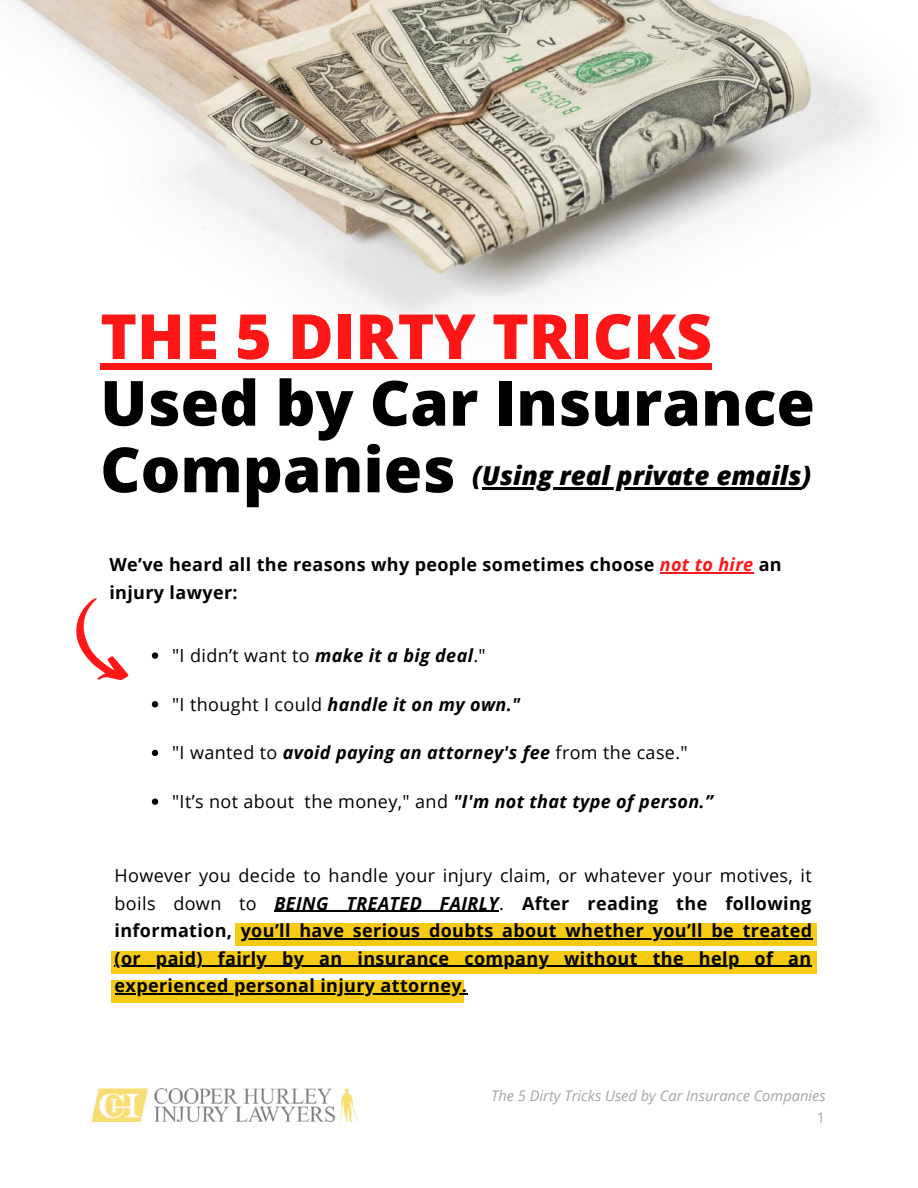
<style>
.page{position:relative;width:918px;height:1188px;background:#fff}
.page>*{position:absolute;margin:0;border:0;box-sizing:border-box;transform-origin:0 0}
.t1{font:800 62.4px/66.6px "Open Sans";color:#000}
.t2{font:800 62.4px "Open Sans";color:#ff1616}
.t3{font:italic 800 26.1px "Open Sans";color:#000}
.t4{font:700 18px/27.5px "Open Sans";letter-spacing:.02em;color:#000;text-align:justify}
.t5{font:18px "Open Sans";letter-spacing:.02em;color:#000}
.t6{font:italic 700 18px "Open Sans";letter-spacing:.02em;color:#000}
.t7{font:italic 14.7px "Open Sans";color:#a6a6a6}
.t8{font:14.7px "Open Sans";color:#a6a6a6}
.s1{font-style:italic;color:#ff1616}
.s2{font-weight:700;font-style:italic}
.s3{font-weight:400;font-style:normal}
.s4{font-weight:400}
.s5{font-style:italic}
</style>
<div class="page">
<img style="left:16px;top:0;width:859px;height:316px">
<img style="left:92px;top:1089px;width:266px;height:32px">
<svg style="left:76px;top:598px;width:53px;height:82px"></svg>
<div style="left:235px;top:923px;width:581px;height:23px;background:#f7ca14"></div>
<div style="left:111px;top:951px;width:705px;height:23px;background:#f7ca14"></div>
<div style="left:111px;top:980px;width:353px;height:23px;background:#f7ca14"></div>
<hr style="left:274px;top:911px;width:225px;height:1px;background:#000">
<hr style="left:241px;top:938px;width:571px;height:1px;background:#000">
<hr style="left:115px;top:966px;width:697px;height:1px;background:#000">
<hr style="left:115px;top:993px;width:352px;height:2px;background:#000">
<div style="left:100px;top:363px;width:612px;height:6px;background:#ff1616"></div>
<svg style="left:152px;top:652px;width:6px;height:7px"></svg>
<svg style="left:152px;top:701px;width:6px;height:6px"></svg>
<svg style="left:152px;top:750px;width:6px;height:6px"></svg>
<svg style="left:152px;top:798px;width:6px;height:7px"></svg>
<hr style="left:660px;top:572px;width:94px;height:2px;background:#ff1616">
<hr style="left:482px;top:487px;width:319px;height:3px;background:#000">
<h1 class="t2" style="left:100px;top:292px;width:613px">THE 5 DIRTY TRICKS</h1>
<h1 class="t1" style="left:100px;top:368px;width:716px">Used by Car Insurance<br>Companies</h1>
<h2 class="t3" style="left:472px;top:458px;width:340px">(Using real private emails)</h2>
<p class="t4" style="left:109px;top:551px;width:674px">We’ve heard all the reasons why people sometimes choose <span class="s1">not to hire</span> an injury lawyer:</p>
<p class="t5" style="left:172px;top:643px;width:315px">"I didn’t want to <span class="s2">make it a big deal</span>."</p>
<p class="t6" style="left:172px;top:691px;width:350px"><span class="s3">"I thought I could</span> handle it on my own."</p>
<p class="t6" style="left:172px;top:740px;width:517px"><span class="s3">"I wanted to</span> avoid paying an attorney's fee <span class="s3">from the case."</span></p>
<p class="t5" style="left:172px;top:789px;width:542px">"It’s not about the money," and <span class="s2">"I'm not that type of person.”</span></p>
<p class="t4" style="left:115px;top:862px;width:699px"><span class="s4">However you decide to handle your injury claim, or whatever your motives, it boils down to</span> <span class="s5">BEING TREATED FAIRLY</span><span class="s4">.</span> After reading the following information, you’ll have serious doubts about whether you’ll be treated (or paid) fairly by an insurance company without the help of an experienced personal injury attorney.</p>
<p class="t7" style="left:491px;top:1085px;width:336px">The 5 Dirty Tricks Used by Car Insurance Companies</p>
<p class="t8" style="left:817px;top:1108px;width:10px">1</p>
</div>
